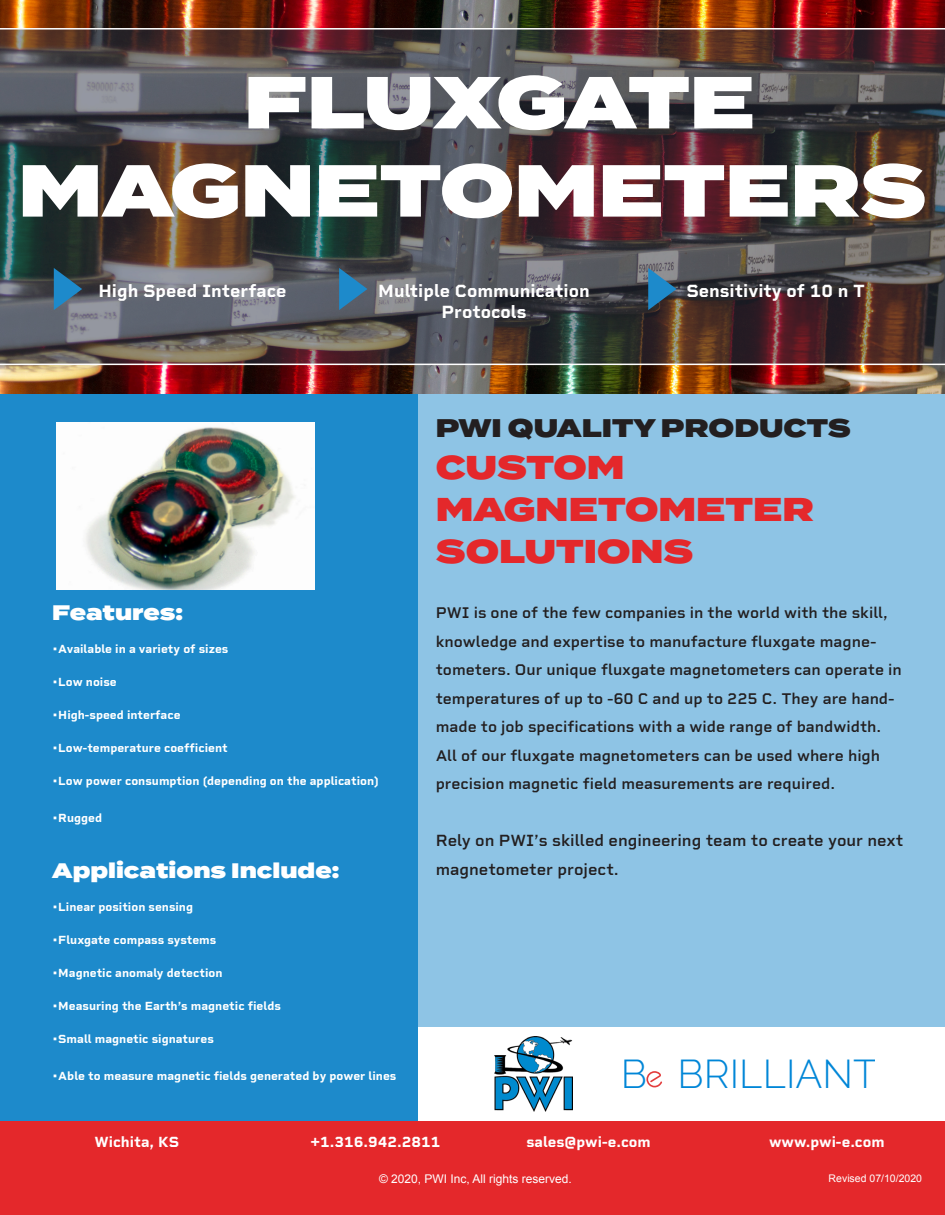
<style>
.page{position:relative;width:945px;height:1215px;background:#fff}
.page>*{position:absolute;margin:0;border:0;box-sizing:border-box;transform-origin:0 0}
.t1{font:900 73.5px "Termina";color:#fff}
.t2{font:900 73.5px "Termina";letter-spacing:-.02em;color:#fff}
.t3{font:300 39.6px "Raleway";color:#0086d7}
.t4{font:900 33px "Termina";color:#e4282b}
.t5{font:900 25.5px "Termina";color:#231f20}
.t6{font:900 21px "Termina";color:#fff}
.t7{font:700 18px "Rigid Square";color:#fff}
.t8{font:600 16.5px/28.5px "Rigid Square";color:#231f20}
.t9{font:600 15.75px/28.5px "Rigid Square";color:#231f20}
.t10{font:700 15px "Rigid Square";color:#fff}
.t11{font:700 12px "Rigid Square";color:#fff}
.t12{font:12px "Arial";color:#fff}
.t13{font:10.5px "Arial";color:#fff}
</style>
<div class="page">
<div style="left:0;top:393px;width:418px;height:768px;background:#1d8acb"></div>
<div style="left:418px;top:393px;width:527px;height:634px;background:#8ec4e5"></div>
<img style="left:494px;top:1037px;width:78px;height:74px">
<svg style="left:646px;top:1071px;width:16px;height:16px"></svg>
<img style="left:56px;top:423px;width:259px;height:166px">
<div style="left:0;top:1121px;width:945px;height:94px;background:#e4282b"></div>
<img style="left:0;top:0;width:945px;height:393px">
<img style="left:0;top:30px;width:945px;height:334px">
<hr style="left:0;top:28px;width:945px;height:2px;background:#fff">
<hr style="left:0;top:364px;width:945px;height:1px;background:#fff">
<svg style="left:54px;top:268px;width:28px;height:42px"></svg>
<svg style="left:339px;top:268px;width:28px;height:42px"></svg>
<svg style="left:648px;top:268px;width:29px;height:42px"></svg>
<p class="t2" style="left:244px;top:48px;width:513px">FLUXGATE</p>
<p class="t1" style="left:18px;top:136px;width:910px">MAGNETOMETERS</p>
<p class="t7" style="left:98px;top:280px;width:189px">High Speed Interface</p>
<p class="t7" style="left:686px;top:280px;width:180px">Sensitivity of 10 n T</p>
<p class="t7" style="left:378px;top:280px;width:213px">Multiple Communication</p>
<p class="t7" style="left:442px;top:301px;width:86px">Protocols</p>
<p class="t6" style="left:52px;top:597px;width:132px">Features:</p>
<p class="t11" style="left:52px;top:641px;width:178px">•Available in a variety of sizes</p>
<p class="t11" style="left:52px;top:674px;width:66px">•Low noise</p>
<p class="t11" style="left:52px;top:707px;width:130px">•High-speed interface</p>
<p class="t11" style="left:52px;top:740px;width:177px">•Low-temperature coefficient</p>
<p class="t11" style="left:52px;top:773px;width:328px">•Low power consumption (depending on the application)</p>
<p class="t11" style="left:52px;top:811px;width:51px">•Rugged</p>
<p class="t6" style="left:52px;top:855px;width:288px">Applications Include:</p>
<p class="t11" style="left:52px;top:899px;width:142px">•Linear position sensing</p>
<p class="t11" style="left:52px;top:932px;width:166px">•Fluxgate compass systems</p>
<p class="t11" style="left:52px;top:965px;width:172px">•Magnetic anomaly detection</p>
<p class="t11" style="left:52px;top:998px;width:230px">•Measuring the Earth’s magnetic fields</p>
<p class="t11" style="left:52px;top:1031px;width:163px">•Small magnetic signatures</p>
<p class="t11" style="left:52px;top:1069px;width:346px">•Able to measure magnetic fields generated by power lines</p>
<p class="t5" style="left:436px;top:409px;width:417px">PWI QUALITY PRODUCTS</p>
<p class="t4" style="left:436px;top:442px;width:190px">CUSTOM</p>
<p class="t4" style="left:436px;top:484px;width:380px">MAGNETOMETER</p>
<p class="t4" style="left:436px;top:526px;width:259px">SOLUTIONS</p>
<p class="t9" style="left:436px;top:598px;width:468px">PWI is one of the few companies in the world with the skill, knowledge and expertise to manufacture fluxgate magne&shy;tometers. Our unique fluxgate magnetometers can operate in temperatures of up to -60 C and up to 225 C. They are hand&shy;made to job specifications with a wide range of bandwidth.<br>All of our fluxgate magnetometers can be used where high precision magnetic field measurements are required.</p>
<p class="t8" style="left:436px;top:826px;width:469px">Rely on PWI’s skilled engineering team to create your next magnetometer project.</p>
<h2 class="t3" style="left:620px;top:1051px;width:259px">B BRILLIANT</h2>
<p class="t10" style="left:94px;top:1133px;width:86px">Wichita, KS</p>
<p class="t10" style="left:310px;top:1133px;width:131px">+1.316.942.2811</p>
<p class="t10" style="left:526px;top:1133px;width:126px">sales@pwi-e.com</p>
<p class="t10" style="left:769px;top:1133px;width:117px">www.pwi-e.com</p>
<p class="t12" style="left:379px;top:1171px;width:194px">© 2020, PWI Inc, All rights reserved.</p>
<p class="t13" style="left:829px;top:1172px;width:95px">Revised 07/10/2020</p>
</div>
